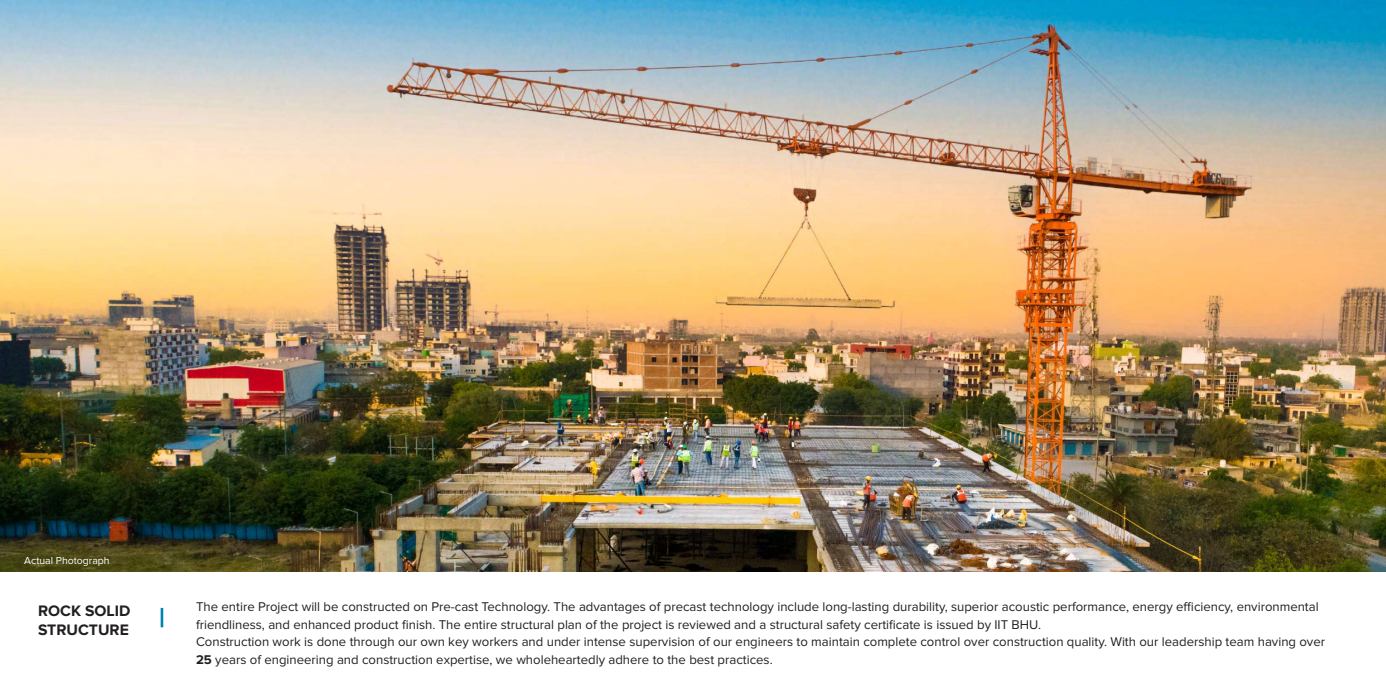
<style>
.page{position:relative;width:1386px;height:693px;background:#fff}
.page>*{position:absolute;margin:0;border:0;box-sizing:border-box;transform-origin:0 0}
.t1{font:700 15.75px/19.2px "Proxima Nova";color:#231f20}
.t2{font:13.12px/17.5px "Proxima Nova";color:#231f20}
.t3{font:10.5px "Proxima Nova";color:#fff}
.s1{font-weight:700}
</style>
<div class="page">
<img style="left:0;top:0;width:1386px;height:571px">
<svg style="left:161px;top:608px;width:2px;height:19px"></svg>
<p class="t3" style="left:24px;top:555px;width:87px">Actual Photograph</p>
<p class="t1" style="left:38px;top:601px;width:94px">ROCK SOLID<br>STRUCTURE</p>
<p class="t2" style="left:196px;top:598px;width:1131px">The entire Project will be constructed on Pre-cast Technology. The advantages of precast technology include long-lasting durability, superior acoustic performance, energy efficiency, environmental friendliness, and enhanced product finish. The entire structural plan of the project is reviewed and a structural safety certificate is issued by IIT BHU.<br>Construction work is done through our own key workers and under intense supervision of our engineers to maintain complete control over construction quality. With our leadership team having over <span class="s1">25</span> years of engineering and construction expertise, we wholeheartedly adhere to the best practices.</p>
</div>
